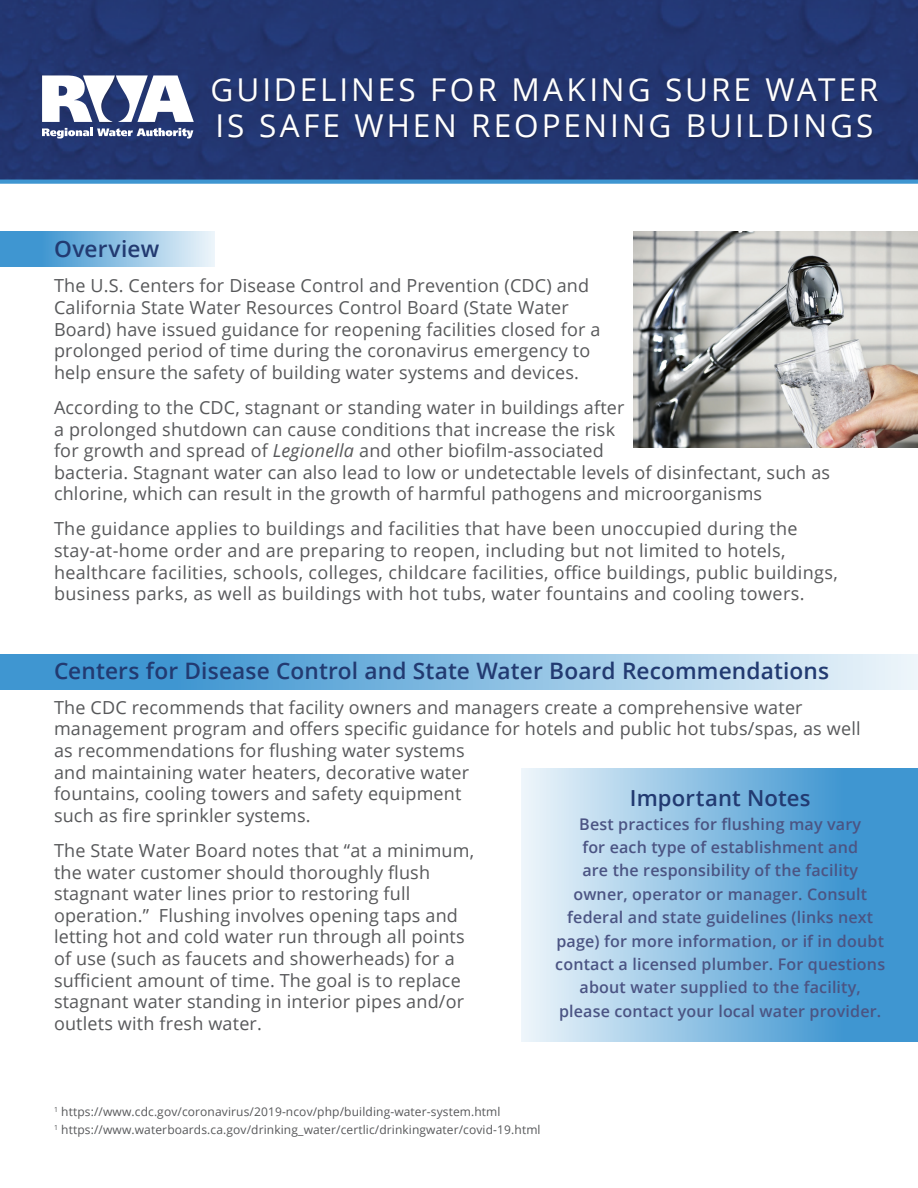
<style>
.page{position:relative;width:918px;height:1188px;background:#fff}
.page>*{position:absolute;margin:0;border:0;box-sizing:border-box;transform-origin:0 0}
.t1{font:31.5px/36px "Open Sans";letter-spacing:.095em;color:#fff}
.t2{font:600 22.65px "Open Sans";letter-spacing:.005em;color:#223a71}
.t3{font:600 22.05px "Open Sans";letter-spacing:.005em;color:#223a71}
.t4{font:18px/21.6px "Open Sans";letter-spacing:.01em;color:#57585a}
.t5{font:600 16.05px/23.4px "Open Sans";letter-spacing:.01em;color:#4b5483;text-align:center}
.t6{font:12px/18px "Open Sans";letter-spacing:.01em;color:#57585a}
.s1{font-style:italic}
</style>
<div class="page">
<svg style="left:0;top:232px;width:215px;height:35px;background:#85bce1"></svg>
<svg style="left:0;top:654px;width:918px;height:35px;background:#85bce1"></svg>
<img style="left:633px;top:232px;width:285px;height:215px">
<img style="left:0;top:0;width:918px;height:180px">
<svg style="left:0;top:180px;width:918px;height:4px;background:#4c9dd4"></svg>
<svg style="left:521px;top:768px;width:397px;height:273px;background:#86bde1"></svg>
<div style="left:213px;top:79px;width:666px;height:60px;background:#231f20;opacity:.3"></div>
<div style="left:83px;top:75px;width:33px;height:48px;background:#231f20;opacity:.3"></div>
<svg style="left:42px;top:75px;width:152px;height:47px"></svg>
<svg style="left:42px;top:128px;width:151px;height:11px"></svg>
<h1 class="t1" style="left:211px;top:71px;width:669px">GUIDELINES FOR MAKING SURE WATER<br>IS SAFE WHEN REOPENING BUILDINGS</h1>
<p class="t2" style="left:54px;top:234px;width:107px">Overview</p>
<p class="t4" style="left:54px;top:275px;width:548px">The U.S. Centers for Disease Control and Prevention (CDC) and California State Water Resources Control Board (State Water Board) have issued guidance for reopening facilities closed for a prolonged period of time during the coronavirus emergency to help ensure the safety of building water systems and devices.</p>
<p class="t4" style="left:54px;top:396px;width:778px">According to the CDC, stagnant or standing water in buildings after<br>a prolonged shutdown can cause conditions that increase the risk<br>for growth and spread of <span class="s1">Legionella</span> and other biofilm-associated<br>bacteria. Stagnant water can also lead to low or undetectable levels of disinfectant, such as chlorine, which can result in the growth of harmful pathogens and microorganisms</p>
<p class="t4" style="left:54px;top:518px;width:785px">The guidance applies to buildings and facilities that have been unoccupied during the stay-at-home order and are preparing to reopen, including but not limited to hotels, healthcare facilities, schools, colleges, childcare facilities, office buildings, public buildings, business parks, as well as buildings with hot tubs, water fountains and cooling towers.</p>
<p class="t2" style="left:54px;top:655px;width:777px">Centers for Disease Control and State Water Board Recommendations</p>
<p class="t4" style="left:54px;top:696px;width:808px">The CDC recommends that facility owners and managers create a comprehensive water management program and offers specific guidance for hotels and public hot tubs/spas, as well as recommendations for flushing water systems<br>and maintaining water heaters, decorative water<br>fountains, cooling towers and safety equipment<br>such as fire sprinkler systems.</p>
<p class="t4" style="left:54px;top:839px;width:422px">The State Water Board notes that “at a minimum, the water customer should thoroughly flush stagnant water lines prior to restoring full operation.” Flushing involves opening taps and letting hot and cold water run through all points of use (such as faucets and showerheads) for a sufficient amount of time. The goal is to replace stagnant water standing in interior pipes and/or outlets with fresh water.</p>
<p class="t3" style="left:630px;top:783px;width:182px">Important Notes</p>
<p class="t5" style="left:555px;top:812px;width:331px">Best practices for flushing may vary<br>for each type of establishment and<br>are the responsibility of the facility owner, operator or manager. Consult federal and state guidelines (links next page) for more information, or if in doubt contact a licensed plumber. For questions about water supplied to the facility, please contact your local water provider.</p>
<p class="t6" style="left:54px;top:1102px;width:488px"><sup>1</sup> https://www.cdc.gov/coronavirus/2019-ncov/php/building-water-system.html<br><sup>1</sup> https://www.waterboards.ca.gov/drinking_water/certlic/drinkingwater/covid-19.html</p>
</div>
